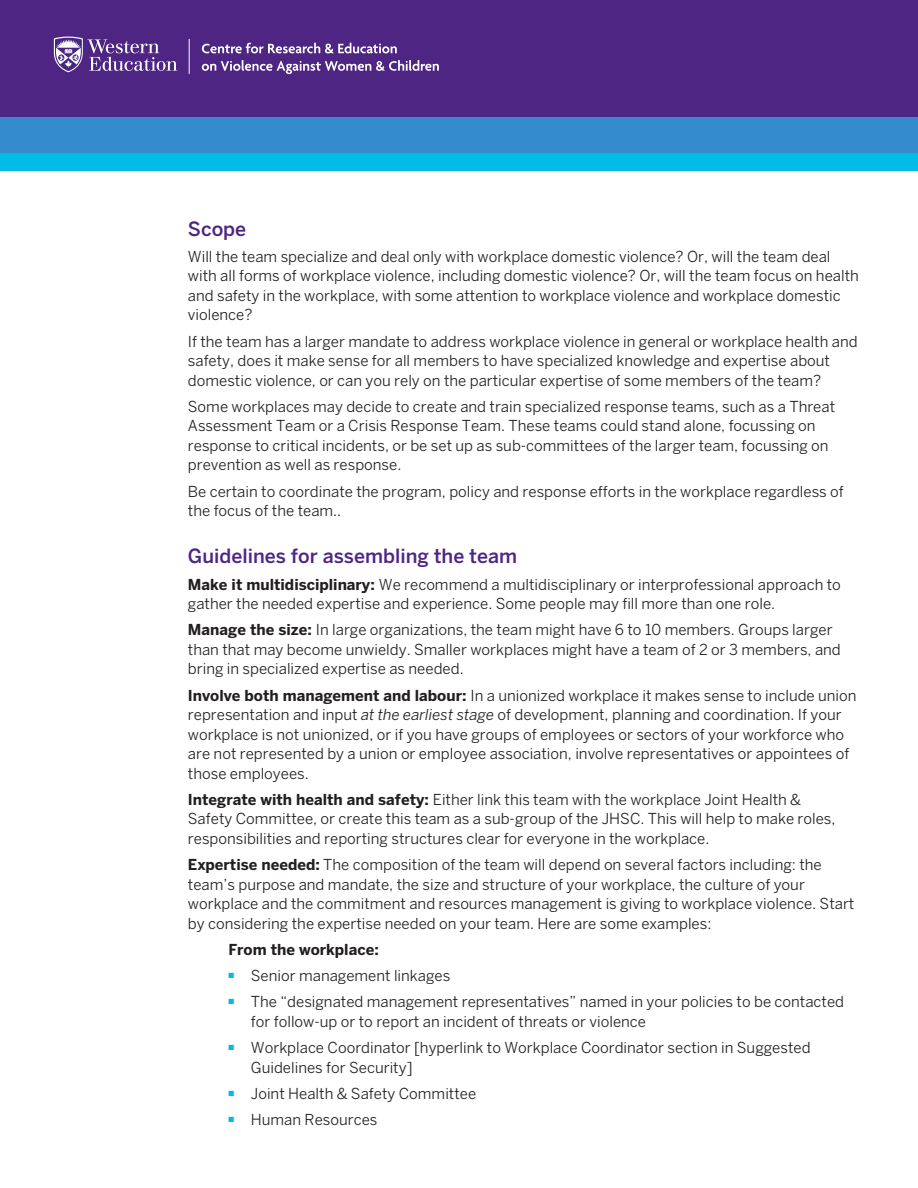
<style>
.page{position:relative;width:918px;height:1188px;background:#fff}
.page>*{position:absolute;margin:0;border:0;box-sizing:border-box;transform-origin:0 0}
.t1{font:500 19.5px "Benton Sans";color:#4e2582}
.t2{font:15px/19.5px "Benton Sans";color:#231f20}
.t3{font:700 15px "Benton Sans";color:#231f20}
.s1{font-weight:700}
.s2{font-style:italic}
</style>
<div class="page">
<div style="left:0;top:0;width:918px;height:119px;background:#4e2582"></div>
<div style="left:0;top:118px;width:918px;height:38px;background:#348bcb"></div>
<div style="left:0;top:153px;width:918px;height:18px;background:#02bce5"></div>
<svg style="left:54px;top:37px;width:123px;height:35px"></svg>
<hr style="left:189px;top:39px;width:1px;height:35px;background:#fff">
<svg style="left:202px;top:43px;width:195px;height:10px"></svg>
<svg style="left:202px;top:60px;width:237px;height:14px"></svg>
<p class="t1" style="left:188px;top:217px;width:60px">Scope</p>
<p class="t2" style="left:188px;top:247px;width:672px">Will the team specialize and deal only with workplace domestic violence? Or, will the team deal with all forms of workplace violence, including domestic violence? Or, will the team focus on health and safety in the workplace, with some attention to workplace violence and workplace domestic violence?</p>
<p class="t2" style="left:188px;top:331px;width:671px">If the team has a larger mandate to address workplace violence in general or workplace health and safety, does it make sense for all members to have specialized knowledge and expertise about domestic violence, or can you rely on the particular expertise of some members of the team?</p>
<p class="t2" style="left:188px;top:397px;width:649px">Some workplaces may decide to create and train specialized response teams, such as a Threat Assessment Team or a Crisis Response Team. These teams could stand alone, focussing on response to critical incidents, or be set up as sub-committees of the larger team, focussing on prevention as well as response.</p>
<p class="t2" style="left:188px;top:481px;width:657px">Be certain to coordinate the program, policy and response efforts in the workplace regardless of the focus of the team..</p>
<p class="t1" style="left:188px;top:545px;width:331px">Guidelines for assembling the team</p>
<p class="t2" style="left:188px;top:574px;width:655px"><span class="s1">Make it multidisciplinary:</span> We recommend a multidisciplinary or interprofessional approach to gather the needed expertise and experience. Some people may fill more than one role.</p>
<p class="t2" style="left:188px;top:620px;width:654px"><span class="s1">Manage the size:</span> In large organizations, the team might have 6 to 10 members. Groups larger than that may become unwieldy. Smaller workplaces might have a team of 2 or 3 members, and bring in specialized expertise as needed.</p>
<p class="t2" style="left:188px;top:685px;width:670px"><span class="s1">Involve both management and labour:</span> In a unionized workplace it makes sense to include union representation and input <span class="s2">at the earliest stage</span> of development, planning and coordination. If your workplace is not unionized, or if you have groups of employees or sectors of your workforce who are not represented by a union or employee association, involve representatives or appointees of those employees.</p>
<p class="t2" style="left:188px;top:790px;width:649px"><span class="s1">Integrate with health and safety:</span> Either link this team with the workplace Joint Health &amp;<br>Safety Committee, or create this team as a sub-group of the JHSC. This will help to make roles, responsibilities and reporting structures clear for everyone in the workplace.</p>
<p class="t2" style="left:188px;top:855px;width:668px"><span class="s1">Expertise needed:</span> The composition of the team will depend on several factors including: the team’s purpose and mandate, the size and structure of your workplace, the culture of your workplace and the commitment and resources management is giving to workplace violence. Start by considering the expertise needed on your team. Here are some examples:</p>
<p class="t3" style="left:228px;top:941px;width:152px">From the workplace:</p>
<p class="t2" style="left:228px;top:966px;width:223px"><sup>■</sup> Senior management linkages</p>
<p class="t2" style="left:251px;top:992px;width:595px;text-indent:-22px"><sup>■</sup> The “designated management representatives” named in your policies to be contacted for follow-up or to report an incident of threats or violence</p>
<p class="t2" style="left:251px;top:1038px;width:561px;text-indent:-22px"><sup>■</sup> Workplace Coordinator [hyperlink to Workplace Coordinator section in Suggested<br>Guidelines for Security]</p>
<p class="t2" style="left:228px;top:1084px;width:249px"><sup>■</sup> Joint Health &amp; Safety Committee</p>
<p class="t2" style="left:228px;top:1110px;width:151px"><sup>■</sup> Human Resources</p>
</div>
